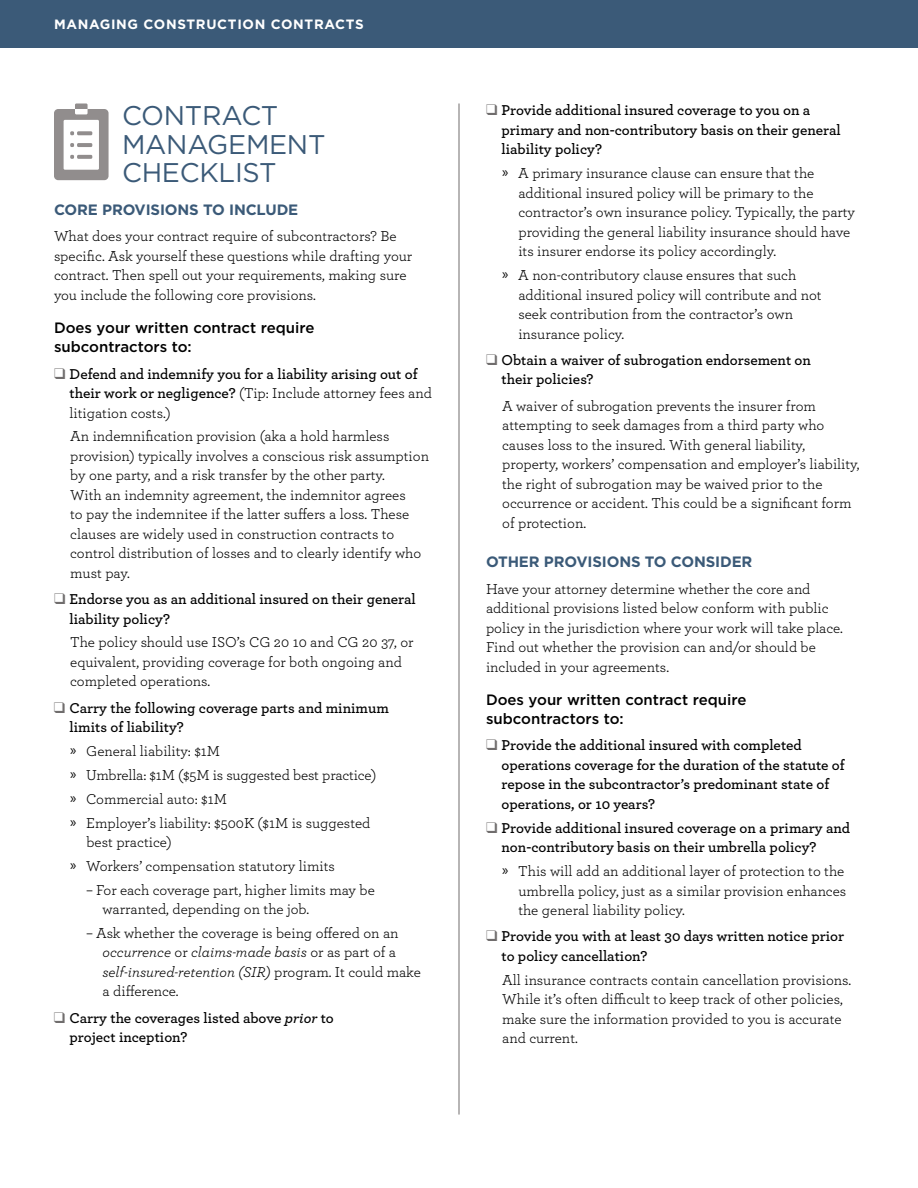
<style>
.page{position:relative;width:918px;height:1188px;background:#fff}
.page>*{position:absolute;margin:0;border:0;box-sizing:border-box;transform-origin:0 0}
.t1{font:27px/28.5px "Gotham";letter-spacing:-.01em;color:#3b5a78}
.t2{font:15px/19.5px "Archer";color:#000}
.t3{font:600 15px/19.5px "Archer";color:#000}
.t4{font:500 15px/19.5px "Gotham";color:#000}
.t5{font:700 15px "Gotham";letter-spacing:-.01em;color:#3b5a78}
.t6{font:700 13.5px "Gotham";letter-spacing:.05em;color:#fff}
.s1{color:#706d6d}
.s2{font-weight:400}
.s3{font-family:"Myriad Pro"}
.s4{font-style:italic}
</style>
<div class="page">
<div style="left:0;top:0;width:918px;height:48px;background:#3b5a78"></div>
<hr style="left:459px;top:103px;width:1px;height:1012px;background:#706d6d">
<svg style="left:54px;top:103px;width:55px;height:77px"></svg>
<p class="t6" style="left:54px;top:15px;width:311px">MANAGING CONSTRUCTION CONTRACTS</p>
<h1 class="t1" style="left:122px;top:101px;width:86px">CONTRACT<br>MANAGEME</h1>
<h1 class="t1" style="left:287px;top:129px;width:33px">NT</h1>
<h1 class="t1" style="left:122px;top:158px;width:39px">CHEC</h1>
<h1 class="t1" style="left:199px;top:158px;width:34px">KLIST</h1>
<p class="t5" style="left:54px;top:200px;width:234px">CORE PROVISIONS TO INCLUDE</p>
<p class="t2" style="left:54px;top:226px;width:360px">What does your contract require of subcontractors? Be specific. Ask yourself these questions while drafting your contract. Then spell out your requirements, making sure you include the following core provisions.</p>
<p class="t4" style="left:54px;top:318px;width:262px">Does your written contract require subcontractors to:</p>
<p class="t3" style="left:70px;top:363px;width:364px;text-indent:-16px"><span class="s1">❑</span> Defend and indemnify you for a liability arising out of their work or negligence? <span class="s2">(Tip: Include attorney fees and litigation costs.)</span></p>
<p class="t2" style="left:70px;top:426px;width:360px">An indemnification provision (aka a hold harmless provision) typically involves a conscious risk assumption by one party, and a risk transfer by the other party.<br>With an indemnity agreement, the indemnitor agrees<br>to pay the indemnitee if the latter suffers a loss. These clauses are widely used in construction contracts to control distribution of losses and to clearly identify who must pay.</p>
<p class="t3" style="left:70px;top:589px;width:348px;text-indent:-16px"><span class="s1">❑</span> Endorse you as an additional insured on their general liability policy?</p>
<p class="t2" style="left:70px;top:632px;width:345px">The policy should use ISO’s CG 20 10 and CG 20 37, or equivalent, providing coverage for both ongoing and completed operations.</p>
<p class="t3" style="left:70px;top:697px;width:321px;text-indent:-16px"><span class="s1">❑</span> Carry the following coverage parts and minimum limits of liability?</p>
<p class="t2" style="left:70px;top:738px;width:308px;line-height:23.9px"><span class="s3">»</span> General liability: $1M<br><span class="s3">»</span> Umbrella: $1M ($5M is suggested best practice) <span class="s3">»</span> Commercial auto: $1M<br><span class="s3">»</span> Employer’s liability: $500K ($1M is suggested</p>
<p class="t2" style="left:70px;top:829px;width:266px;line-height:23.9px;text-indent:16px">best practice)<br><span class="s3">»</span> Workers’ compensation statutory limits</p>
<p class="t2" style="left:103px;top:879px;width:274px;text-indent:-16px">– For each coverage part, higher limits may be warranted, depending on the job.</p>
<p class="t2" style="left:103px;top:923px;width:320px;text-indent:-16px">– Ask whether the coverage is being offered on an <span class="s4">occurrence</span> or <span class="s4">claims-made basis</span> or as part of a <span class="s4">self-insured-retention (SIR)</span> program. It could make a difference.</p>
<p class="t3" style="left:70px;top:1007px;width:266px;text-indent:-16px"><span class="s1">❑</span> Carry the coverages listed above <span class="s4">prior</span> to project inception?</p>
<p class="t3" style="left:502px;top:100px;width:341px;text-indent:-16px"><span class="s1">❑</span> Provide additional insured coverage to you on a primary and non-contributory basis on their general liability policy?</p>
<p class="t2" style="left:518px;top:163px;width:338px;text-indent:-16px"><span class="s3">»</span> A primary insurance clause can ensure that the additional insured policy will be primary to the contractor’s own insurance policy. Typically, the party providing the general liability insurance should have its insurer endorse its policy accordingly.</p>
<p class="t2" style="left:518px;top:265px;width:305px;text-indent:-16px"><span class="s3">»</span> A non-contributory clause ensures that such additional insured policy will contribute and not seek contribution from the contractor’s own insurance policy.</p>
<p class="t3" style="left:502px;top:349px;width:311px;text-indent:-16px"><span class="s1">❑</span> Obtain a waiver of subrogation endorsement on their policies?</p>
<p class="t2" style="left:502px;top:395px;width:359px">A waiver of subrogation prevents the insurer from attempting to seek damages from a third party who causes loss to the insured. With general liability, property, workers’ compensation and employer’s liability, the right of subrogation may be waived prior to the occurrence or accident. This could be a significant form of protection.</p>
<p class="t5" style="left:486px;top:552px;width:79px">OTHER PROVISIONS</p>
<p class="t5" style="left:645px;top:552px;width:37px">TO CONSI</p>
<p class="t5" style="left:720px;top:552px;width:32px">DER</p>
<p class="t2" style="left:486px;top:578px;width:358px">Have your attorney determine whether the core and additional provisions listed below conform with public policy in the jurisdiction where your work will take place.<br>Find out whether the provision can and/or should be included in your agreements.</p>
<p class="t4" style="left:486px;top:689px;width:262px">Does your written contract require subcontractors to:</p>
<p class="t3" style="left:502px;top:735px;width:345px;text-indent:-16px"><span class="s1">❑</span> Provide the additional insured with completed operations coverage for the duration of the statute of repose in the subcontractor’s predominant state of operations, or 10 years?</p>
<p class="t3" style="left:502px;top:817px;width:350px;text-indent:-16px"><span class="s1">❑</span> Provide additional insured coverage on a primary and non-contributory basis on their umbrella policy?</p>
<p class="t2" style="left:518px;top:861px;width:329px;text-indent:-16px"><span class="s3">»</span> This will add an additional layer of protection to the umbrella policy, just as a similar provision enhances the general liability policy.</p>
<p class="t3" style="left:502px;top:926px;width:344px;text-indent:-16px"><span class="s1">❑</span> Provide you with at least 30 days written notice prior to policy cancellation?</p>
<p class="t2" style="left:502px;top:969px;width:351px">All insurance contracts contain cancellation provisions.<br>While it’s often difficult to keep track of other policies, make sure the information provided to you is accurate and current.</p>
</div>
